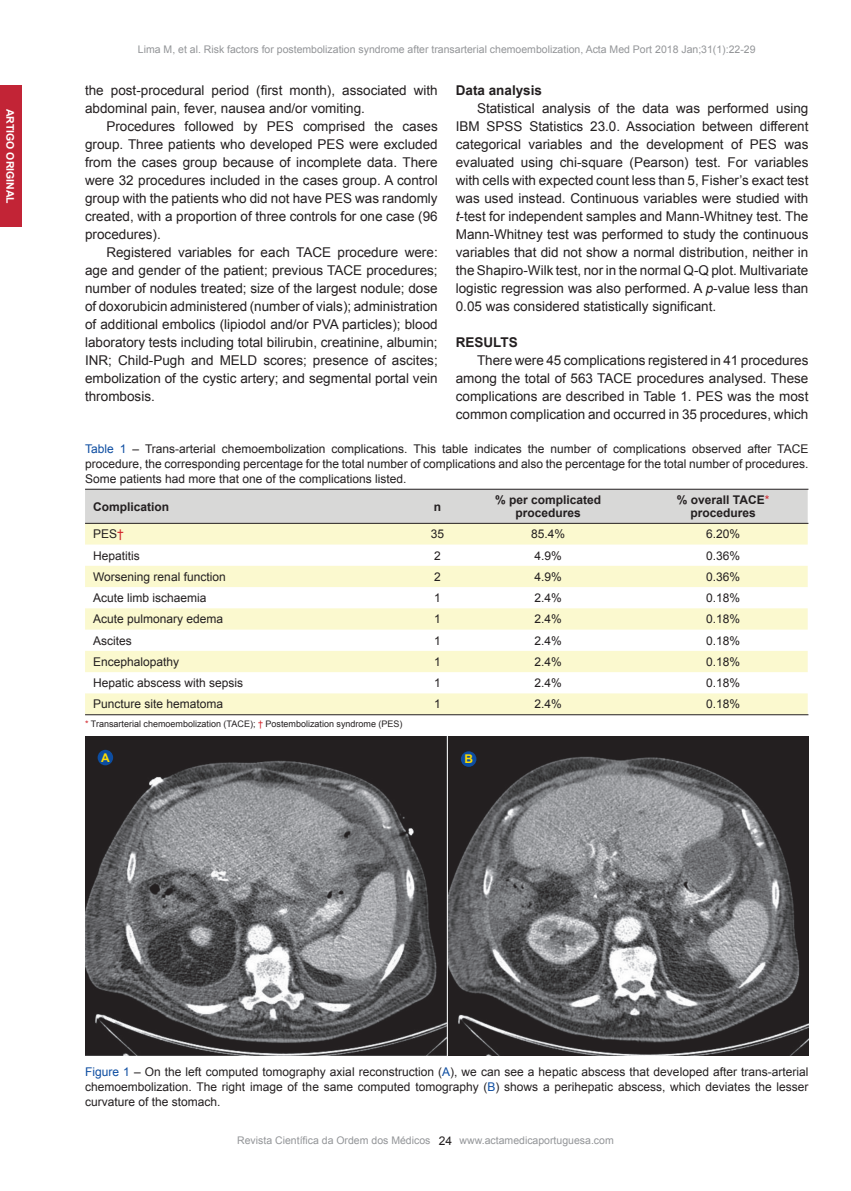
<style>
.page{position:relative;width:851px;height:1191px;background:#fff}
.page>*{position:absolute;margin:0;border:0;box-sizing:border-box;transform-origin:0 0}
.t1{font:13.5px/18px "Arial";color:#231f20;text-align:justify}
.t2{font:700 13.5px "Arial";color:#231f20}
.t3{font:12px/15px "Arial";color:#231f20;text-align:justify}
.t4{font:700 12px/13.5px "Arial";color:#231f20;text-align:center}
.t5{font:700 12px "Arial";color:#ffdc01}
.t6{font:10.5px "Arial";color:#939598}
.t7{font:700 10.5px "Arial";color:#fff}
.t8{font:9px "Arial";color:#231f20}
.s1{font-style:italic}
.s2{color:#0d4da1}
.s3{font-weight:400;color:#d1232a}
.s4{color:#d1232a}
</style>
<div class="page">
<div style="left:0;top:85px;width:22px;height:142px;background:#c22436"></div>
<img style="left:85px;top:736px;width:723px;height:319px">
<div style="left:98px;top:750px;width:15px;height:15px;background:#0d4da1;border-radius:50%"></div>
<div style="left:461px;top:751px;width:15px;height:16px;background:#0d4da1;border-radius:50%"></div>
<div style="left:85px;top:490px;width:722px;height:33px;background:#d8d8d7"></div>
<svg style="left:85px;top:524px;width:722px;height:190px;fill:#fbf9cf"></svg>
<hr style="left:85px;top:489px;width:723px;height:1px;background:#231f20">
<hr style="left:85px;top:523px;width:723px;height:1px;background:#231f20">
<hr style="left:85px;top:714px;width:723px;height:1px;background:#231f20">
<p class="t7" style="left:18px;top:109px;width:97px;rotate:90deg">ARTIGO ORIGINAL</p>
<p class="t6" style="left:138px;top:42px;width:619px">Lima M, et al. Risk factors for postembolization syndrome after transarterial chemoembolization, Acta Med Port 2018 Jan;31(1):22-29</p>
<p class="t1" style="left:85px;top:81px;width:354px">the post-procedural period (first month), associated with abdominal pain, fever, nausea and/or vomiting.</p>
<p class="t1" style="left:85px;top:117px;width:354px;text-indent:21px">Procedures followed by PES comprised the cases group. Three patients who developed PES were excluded from the cases group because of incomplete data. There were 32 procedures included in the cases group. A control group with the patients who did not have PES was randomly created, with a proportion of three controls for one case (96 procedures).</p>
<p class="t1" style="left:85px;top:243px;width:354px;text-indent:21px">Registered variables for each TACE procedure were: age and gender of the patient; previous TACE procedures; number of nodules treated; size of the largest nodule; dose of doxorubicin administered (number of vials); administration of additional embolics (lipiodol and/or PVA particles); blood laboratory tests including total bilirubin, creatinine, albumin; INR; Child-Pugh and MELD scores; presence of ascites; embolization of the cystic artery; and segmental portal vein thrombosis.</p>
<p class="t2" style="left:456px;top:81px;width:88px">Data analysis</p>
<p class="t1" style="left:456px;top:99px;width:354px;text-indent:21px">Statistical analysis of the data was performed using IBM SPSS Statistics 23.0. Association between different categorical variables and the development of PES was evaluated using chi-square (Pearson) test. For variables with cells with expected count less than 5, Fisher’s exact test was used instead. Continuous variables were studied with <span class="s1">t</span>-test for independent samples and Mann-Whitney test. The Mann-Whitney test was performed to study the continuous variables that did not show a normal distribution, neither in the Shapiro-Wilk test, nor in the normal Q-Q plot. Multivariate logistic regression was also performed. A <span class="s1">p</span>-value less than 0.05 was considered statistically significant.</p>
<p class="t2" style="left:456px;top:332px;width:64px">RESULTS</p>
<p class="t1" style="left:456px;top:351px;width:354px;text-indent:21px">There were 45 complications registered in 41 procedures among the total of 563 TACE procedures analysed. These complications are described in Table 1. PES was the most common complication and occurred in 35 procedures, which</p>
<p class="t3" style="left:85px;top:441px;width:725px"><span class="s2">Table 1</span> – Trans-arterial chemoembolization complications. This table indicates the number of complications observed after TACE procedure, the corresponding percentage for the total number of complications and also the percentage for the total number of procedures.<br>Some patients had more that one of the complications listed.</p>
<p class="t4" style="left:93px;top:500px;width:78px">Complication</p>
<p class="t4" style="left:434px;top:500px;width:9px">n</p>
<p class="t4" style="left:495px;top:493px;width:108px">% per complicated procedures</p>
<p class="t4" style="left:677px;top:493px;width:94px">% overall TACE<span class="s3">* </span>procedures</p>
<p class="t3" style="left:93px;top:526px;width:32px">PES<span class="s4">†</span></p>
<p class="t3" style="left:431px;top:526px;width:15px">35</p>
<p class="t3" style="left:531px;top:526px;width:36px">85.4%</p>
<p class="t3" style="left:706px;top:526px;width:36px">6.20%</p>
<p class="t3" style="left:93px;top:548px;width:48px">Hepatitis</p>
<p class="t3" style="left:434px;top:548px;width:8px">2</p>
<p class="t3" style="left:534px;top:548px;width:29px">4.9%</p>
<p class="t3" style="left:706px;top:548px;width:36px">0.36%</p>
<p class="t3" style="left:93px;top:569px;width:134px">Worsening renal function</p>
<p class="t3" style="left:434px;top:569px;width:8px">2</p>
<p class="t3" style="left:534px;top:569px;width:29px">4.9%</p>
<p class="t3" style="left:706px;top:569px;width:36px">0.36%</p>
<p class="t3" style="left:93px;top:590px;width:115px">Acute limb ischaemia</p>
<p class="t3" style="left:434px;top:590px;width:8px">1</p>
<p class="t3" style="left:534px;top:590px;width:29px">2.4%</p>
<p class="t3" style="left:706px;top:590px;width:36px">0.18%</p>
<p class="t3" style="left:93px;top:611px;width:132px">Acute pulmonary edema</p>
<p class="t3" style="left:434px;top:611px;width:8px">1</p>
<p class="t3" style="left:534px;top:611px;width:29px">2.4%</p>
<p class="t3" style="left:706px;top:611px;width:36px">0.18%</p>
<p class="t3" style="left:93px;top:633px;width:40px">Ascites</p>
<p class="t3" style="left:434px;top:633px;width:8px">1</p>
<p class="t3" style="left:534px;top:633px;width:29px">2.4%</p>
<p class="t3" style="left:706px;top:633px;width:36px">0.18%</p>
<p class="t3" style="left:93px;top:654px;width:88px">Encephalopathy</p>
<p class="t3" style="left:434px;top:654px;width:8px">1</p>
<p class="t3" style="left:534px;top:654px;width:29px">2.4%</p>
<p class="t3" style="left:706px;top:654px;width:36px">0.18%</p>
<p class="t3" style="left:93px;top:675px;width:152px">Hepatic abscess with sepsis</p>
<p class="t3" style="left:434px;top:675px;width:8px">1</p>
<p class="t3" style="left:534px;top:675px;width:29px">2.4%</p>
<p class="t3" style="left:706px;top:675px;width:36px">0.18%</p>
<p class="t3" style="left:93px;top:696px;width:132px">Puncture site hematoma</p>
<p class="t3" style="left:434px;top:696px;width:8px">1</p>
<p class="t3" style="left:534px;top:696px;width:29px">2.4%</p>
<p class="t3" style="left:706px;top:696px;width:36px">0.18%</p>
<p class="t8" style="left:85px;top:717px;width:319px"><span class="s4">*</span> Transarterial chemoembolization (TACE); <span class="s4">†</span> Postembolization syndrome (PES)</p>
<p class="t5" style="left:101px;top:749px;width:10px">A</p>
<p class="t5" style="left:464px;top:750px;width:10px">B</p>
<p class="t3" style="left:85px;top:1064px;width:725px"><span class="s2">Figure 1</span> – On the left computed tomography axial reconstruction (<span class="s2">A</span>), we can see a hepatic abscess that developed after trans-arterial chemoembolization. The right image of the same computed tomography (<span class="s2">B</span>) shows a perihepatic abscess, which deviates the lesser curvature of the stomach.</p>
<p class="t3" style="left:439px;top:1132px;width:15px">24</p>
<p class="t6" style="left:237px;top:1133px;width:195px">Revista Científica da Ordem dos Médicos</p>
<p class="t6" style="left:459px;top:1133px;width:156px">www.actamedicaportuguesa.com</p>
</div>
